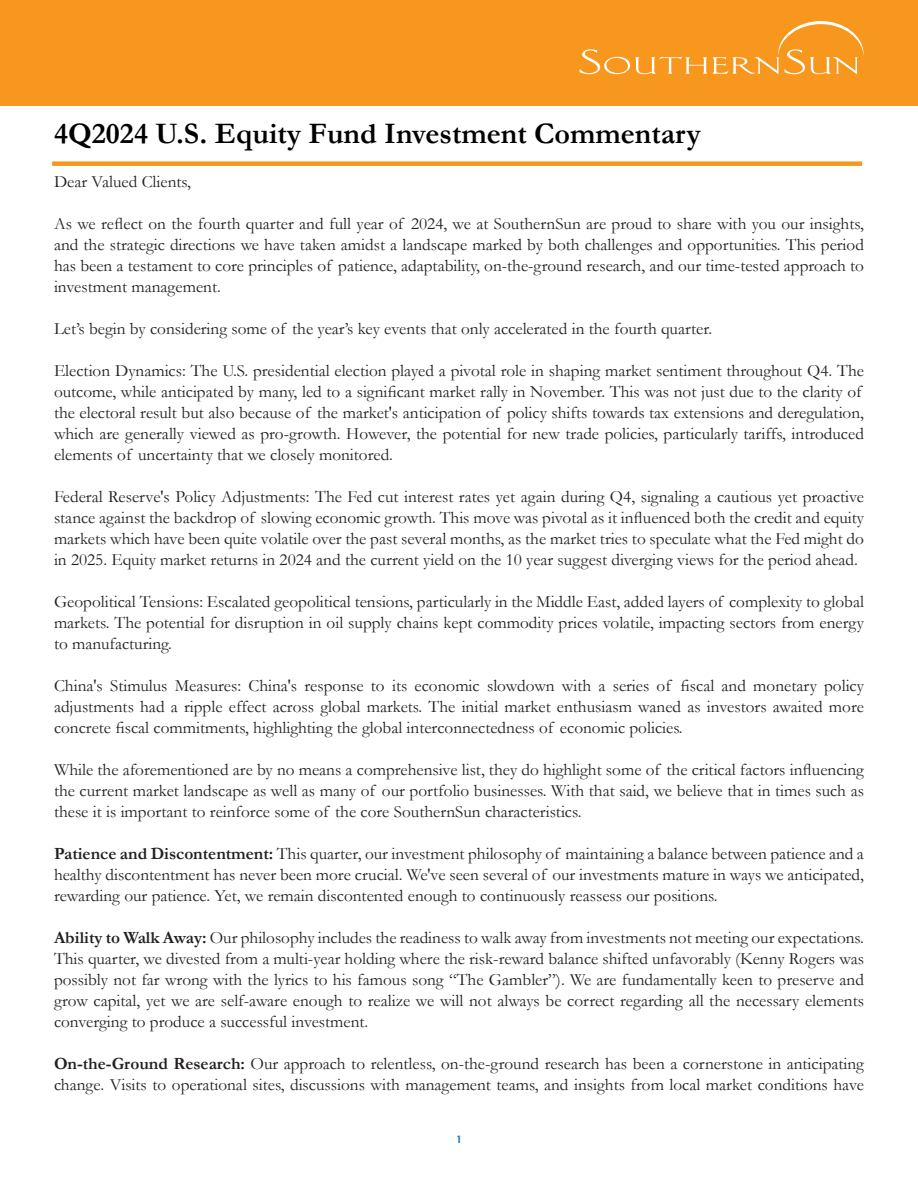
<style>
.page{position:relative;width:918px;height:1188px;background:#fff}
.page>*{position:absolute;margin:0;border:0;box-sizing:border-box;transform-origin:0 0}
.t1{font:700 30px "Garamond";color:#000}
.t2{font:17.25px/21px "Garamond";color:#231f20;text-align:justify}
.t3{font:700 condensed 12px "Tw Cen";color:#0079c2}
.s1{font-weight:700}
</style>
<div class="page">
<div style="left:52px;top:161px;width:810px;height:5px;background:#f7971d"></div>
<div style="left:0;top:0;width:918px;height:106px;background:#f7971d"></div>
<svg style="left:580px;top:21px;width:284px;height:53px"></svg>
<h1 class="t1" style="left:54px;top:122px;width:648px">4Q2024 U.S. Equity Fund Investment Commentary</h1>
<p class="t2" style="left:54px;top:172px;width:139px">Dear Valued Clients,</p>
<p class="t2" style="left:54px;top:212px;width:812px">As we reflect on the fourth quarter and full year of 2024, we at SouthernSun are proud to share with you our insights, and the strategic directions we have taken amidst a landscape marked by both challenges and opportunities. This period has been a testament to core principles of patience, adaptability, on-the-ground research, and our time-tested approach to investment management.</p>
<p class="t2" style="left:54px;top:317px;width:660px">Let’s begin by considering some of the year’s key events that only accelerated in the fourth quarter.</p>
<p class="t2" style="left:54px;top:359px;width:812px;text-align:left">Election Dynamics: The U.S. presidential election played a pivotal role in shaping market sentiment throughout Q4. The outcome, while anticipated by many, led to a significant market rally in November. This was not just due to the clarity of the electoral result but also because of the market's anticipation of policy shifts towards tax extensions and deregulation, which are generally viewed as pro-growth. However, the potential for new trade policies, particularly tariffs, introduced elements of uncertainty that we closely monitored.</p>
<p class="t2" style="left:54px;top:485px;width:812px">Federal Reserve's Policy Adjustments: The Fed cut interest rates yet again during Q4, signaling a cautious yet proactive stance against the backdrop of slowing economic growth. This move was pivotal as it influenced both the credit and equity markets which have been quite volatile over the past several months, as the market tries to speculate what the Fed might do in 2025. Equity market returns in 2024 and the current yield on the 10 year suggest diverging views for the period ahead.</p>
<p class="t2" style="left:54px;top:590px;width:812px">Geopolitical Tensions: Escalated geopolitical tensions, particularly in the Middle East, added layers of complexity to global markets. The potential for disruption in oil supply chains kept commodity prices volatile, impacting sectors from energy to manufacturing.</p>
<p class="t2" style="left:54px;top:674px;width:812px">China's Stimulus Measures: China's response to its economic slowdown with a series of fiscal and monetary policy adjustments had a ripple effect across global markets. The initial market enthusiasm waned as investors awaited more concrete fiscal commitments, highlighting the global interconnectedness of economic policies.</p>
<p class="t2" style="left:54px;top:758px;width:812px">While the aforementioned are by no means a comprehensive list, they do highlight some of the critical factors influencing the current market landscape as well as many of our portfolio businesses. With that said, we believe that in times such as these it is important to reinforce some of the core SouthernSun characteristics.</p>
<p class="t2" style="left:54px;top:842px;width:812px"><span class="s1">Patience and Discontentment:</span> This quarter, our investment philosophy of maintaining a balance between patience and a healthy discontentment has never been more crucial. We've seen several of our investments mature in ways we anticipated, rewarding our patience. Yet, we remain discontented enough to continuously reassess our positions.</p>
<p class="t2" style="left:54px;top:926px;width:812px"><span class="s1">Ability to Walk Away:</span> Our philosophy includes the readiness to walk away from investments not meeting our expectations.<br>This quarter, we divested from a multi-year holding where the risk-reward balance shifted unfavorably (Kenny Rogers was possibly not far wrong with the lyrics to his famous song “The Gambler”). We are fundamentally keen to preserve and grow capital, yet we are self-aware enough to realize we will not always be correct regarding all the necessary elements converging to produce a successful investment.</p>
<p class="t2" style="left:54px;top:1052px;width:812px"><span class="s1">On-the-Ground Research:</span> Our approach to relentless, on-the-ground research has been a cornerstone in anticipating change. Visits to operational sites, discussions with management teams, and insights from local market conditions have</p>
<p class="t3" style="left:456px;top:1132px;width:7px">1</p>
</div>
